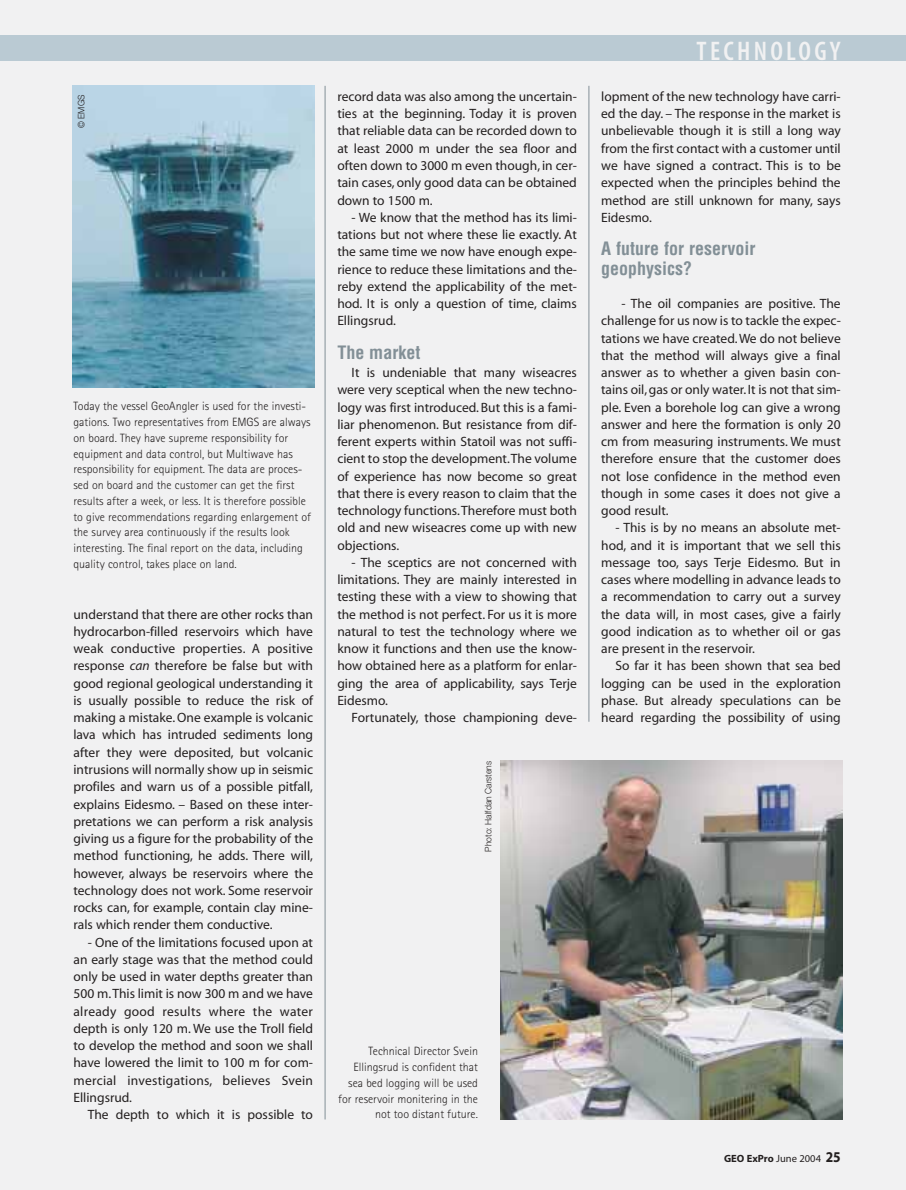
<style>
.page{position:relative;width:906px;height:1190px;background:#fff}
.page>*{position:absolute;margin:0;border:0;box-sizing:border-box;transform-origin:0 0}
.t1{font:600 condensed 27px "Myriad";letter-spacing:.12em;color:#f1f1f2}
.t2{font:700 condensed 18px/19.5px "Helvetica";color:#828f96}
.t3{font:13.5px/17.2px "Myriad";color:#231f1f;text-align:justify}
.t4{font:300 12px/15.8px "Rotis Sans Serif";color:#231f1f}
.t5{font:700 10.5px "Myriad";color:#231f1f}
.t6{font:300 9px "Helvetica Neue";color:#231f1f;scale:.95 1}
.s1{font-style:italic}
.s2{font-weight:400}
.s3{font-size:15px}
</style>
<div class="page">
<div style="left:12px;top:0;width:893px;height:1189px;background:#f1f1f2"></div>
<div style="left:12px;top:35px;width:893px;height:25px;background:#bacad3"></div>
<hr style="left:588px;top:86px;width:1px;height:635px;background:#828f96">
<hr style="left:325px;top:86px;width:1px;height:1033px;background:#828f96">
<div style="left:0;top:0;width:12px;height:1189px;background:#f1f1f2"></div>
<div style="left:0;top:35px;width:12px;height:25px;background:#bacad3"></div>
<img style="left:72px;top:86px;width:242px;height:301px">
<img style="left:500px;top:761px;width:342px;height:358px">
<p class="t6" style="left:78px;top:128px;width:37px;rotate:-90deg">© EMGS</p>
<p class="t4" style="left:73px;top:399px;width:239px">Today the vessel GeoAngler is used for the investi&shy;gations. Two representatives from EMGS are always on board. They have supreme responsibility for equipment and data control, but Multiwave has responsibility for equipment. The data are proces&shy;sed on board and the customer can get the first results after a week, or less. It is therefore possible to give recommendations regarding enlargement of the survey area continuously if the results look interesting. The final report on the data, including quality control, takes place on land.</p>
<p class="t3" style="left:73px;top:606px;width:241px">understand that there are other rocks than hydrocarbon-filled reservoirs which have weak conductive properties. A positive response <span class="s1">can</span> therefore be false but with good regional geological understanding it is usually possible to reduce the risk of making a mistake. One example is volcanic lava which has intruded sediments long after they were deposited, but volcanic intrusions will normally show up in seismic profiles and warn us of a possible pitfall, explains Eidesmo. – Based on these inter&shy;pretations we can perform a risk analysis giving us a figure for the probability of the method functioning, he adds. There will, however, always be reservoirs where the technology does not work. Some reservoir rocks can, for example, contain clay mine&shy;rals which render them conductive.</p>
<p class="t3" style="left:73px;top:934px;width:241px;text-indent:14px">- One of the limitations focused upon at an early stage was that the method could only be used in water depths greater than 500 m.This limit is now 300 m and we have already good results where the water depth is only 120 m. We use the Troll field to develop the method and soon we shall have lowered the limit to 100 m for com&shy;mercial investigations, believes Svein Ellingsrud.</p>
<p class="t3" style="left:88px;top:1107px;width:227px">The depth to which it is possible to</p>
<p class="t3" style="left:337px;top:89px;width:241px">record data was also among the uncertain&shy;ties at the beginning. Today it is proven that reliable data can be recorded down to at least 2000 m under the sea floor and often down to 3000 m even though, in cer&shy;tain cases, only good data can be obtained down to 1500 m.</p>
<p class="t3" style="left:337px;top:210px;width:241px;text-indent:14px">- We know that the method has its limi&shy;tations but not where these lie exactly. At the same time we now have enough expe&shy;rience to reduce these limitations and the&shy;reby extend the applicability of the met&shy;hod. It is only a question of time, claims Ellingsrud.</p>
<h2 class="t2" style="left:337px;top:344px;width:84px">The market</h2>
<p class="t3" style="left:337px;top:365px;width:241px;text-indent:14px">It is undeniable that many wiseacres were very sceptical when the new techno&shy;logy was first introduced. But this is a fami&shy;liar phenomenon. But resistance from dif&shy;ferent experts within Statoil was not suffi&shy;cient to stop the development.The volume of experience has now become so great that there is every reason to claim that the technology functions.Therefore must both old and new wiseacres come up with new objections.</p>
<p class="t3" style="left:337px;top:555px;width:241px;text-indent:14px">- The sceptics are not concerned with limitations. They are mainly interested in testing these with a view to showing that the method is not perfect. For us it is more natural to test the technology where we know it functions and then use the know&shy;how obtained here as a platform for enlar&shy;ging the area of applicability, says Terje Eidesmo.</p>
<p class="t3" style="left:351px;top:710px;width:227px">Fortunately, those championing deve-</p>
<p class="t6" style="left:485px;top:851px;width:97px;rotate:-90deg">Photo: Halfdan Carstens</p>
<p class="t4" style="left:338px;top:1044px;width:141px;text-align:right">Technical Director Svein<br>Ellingsrud is confident that sea bed logging will be used for reservoir monitering in the not too distant future.</p>
<h1 class="t1" style="left:696px;top:41px;width:146px">TECHNOLOGY</h1>
<p class="t3" style="left:601px;top:89px;width:241px">lopment of the new technology have carri&shy;ed the day. – The response in the market is unbelievable though it is still a long way from the first contact with a customer until we have signed a contract. This is to be expected when the principles behind the method are still unknown for many, says Eidesmo.</p>
<h2 class="t2" style="left:601px;top:240px;width:156px">A future for reservoir geophysics?</h2>
<p class="t3" style="left:601px;top:296px;width:241px;text-indent:20px">- The oil companies are positive. The challenge for us now is to tackle the expec&shy;tations we have created. We do not believe that the method will always give a final answer as to whether a given basin con&shy;tains oil, gas or only water. It is not that sim&shy;ple. Even a borehole log can give a wrong answer and here the formation is only 20 cm from measuring instruments. We must therefore ensure that the customer does not lose confidence in the method even though in some cases it does not give a good result.</p>
<p class="t3" style="left:601px;top:520px;width:241px;text-indent:14px">- This is by no means an absolute met&shy;hod, and it is important that we sell this message too, says Terje Eidesmo. But in cases where modelling in advance leads to a recommendation to carry out a survey the data will, in most cases, give a fairly good indication as to whether oil or gas are present in the reservoir.</p>
<p class="t3" style="left:601px;top:658px;width:241px;text-indent:14px">So far it has been shown that sea bed logging can be used in the exploration phase. But already speculations can be heard regarding the possibility of using</p>
<p class="t5" style="left:724px;top:1154px;width:118px">GEO ExPro <span class="s2">June 2004</span> <span class="s3">25</span></p>
</div>
